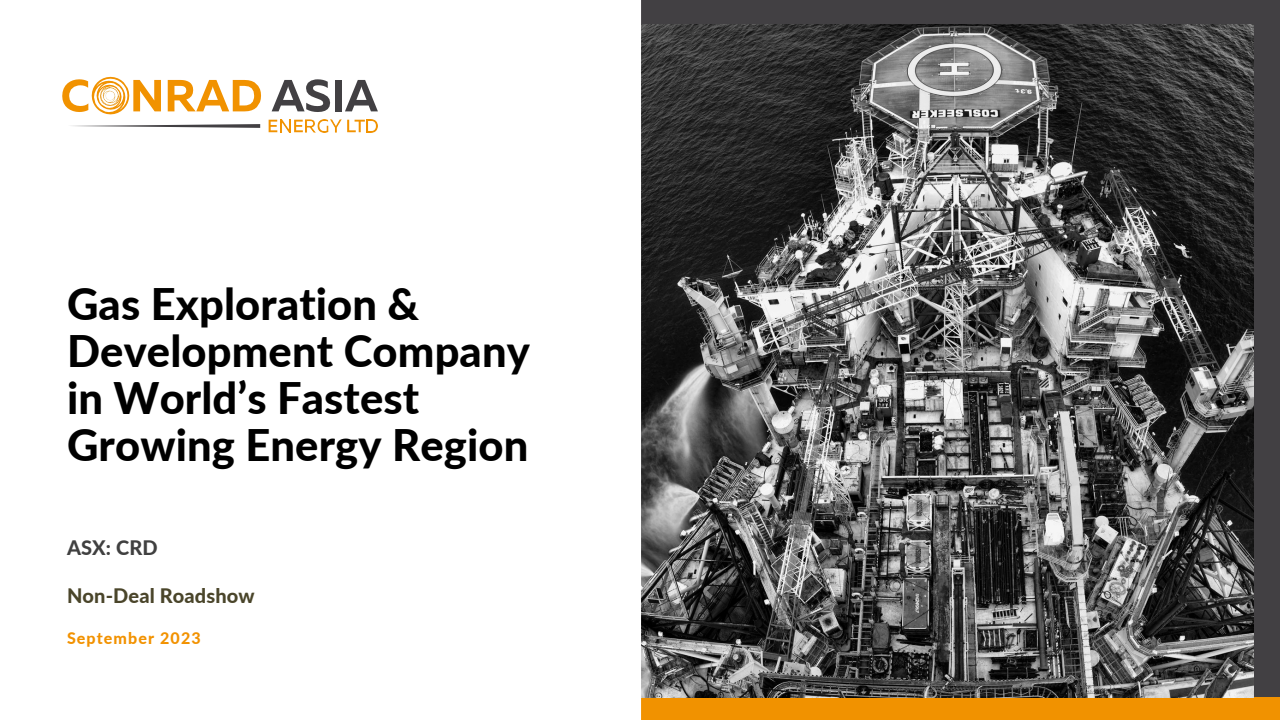
<style>
.page{position:relative;width:1280px;height:720px;background:#fff}
.page>*{position:absolute;margin:0;border:0;box-sizing:border-box;transform-origin:0 0}
.t1{font:900 43.5px/47px "Lato";letter-spacing:.005em;color:#000}
.t2{font:900 20px "Lato";letter-spacing:.005em;color:#4a452a}
.t3{font:900 20px "Lato";letter-spacing:.005em;color:#404040}
.t4{font:900 16px "Lato";letter-spacing:.065em;color:#f29200}
</style>
<div class="page">
<div style="left:639px;top:0;width:641px;height:720px;background:#424043"></div>
<div style="left:639px;top:698px;width:641px;height:22px;background:#f19200"></div>
<svg style="left:168px;top:80px;width:93px;height:31px"></svg>
<svg style="left:272px;top:79px;width:58px;height:33px"></svg>
<div style="left:335px;top:80px;width:6px;height:31px;background:#424043"></div>
<svg style="left:345px;top:80px;width:33px;height:31px"></svg>
<svg style="left:269px;top:120px;width:34px;height:12px"></svg>
<img style="left:306px;top:119px;width:35px;height:13px">
<svg style="left:347px;top:120px;width:31px;height:12px"></svg>
<svg style="left:71px;top:124px;width:189px;height:4px"></svg>
<svg style="left:62px;top:77px;width:99px;height:37px"></svg>
<img style="left:101px;top:87px;width:18px;height:19px">
<img style="left:641px;top:24px;width:612px;height:673px">
<svg style="left:639px;top:0;width:2px;height:720px"></svg>
<p class="t1" style="left:67px;top:279px;width:464px">Gas Exploration &amp;<br>Development Company in World’s Fastest<br>Growing Energy Region</p>
<p class="t3" style="left:67px;top:533px;width:92px">ASX: CRD</p>
<p class="t2" style="left:67px;top:581px;width:189px">Non-Deal Roadshow</p>
<p class="t4" style="left:67px;top:626px;width:135px">September 2023</p>
</div>
